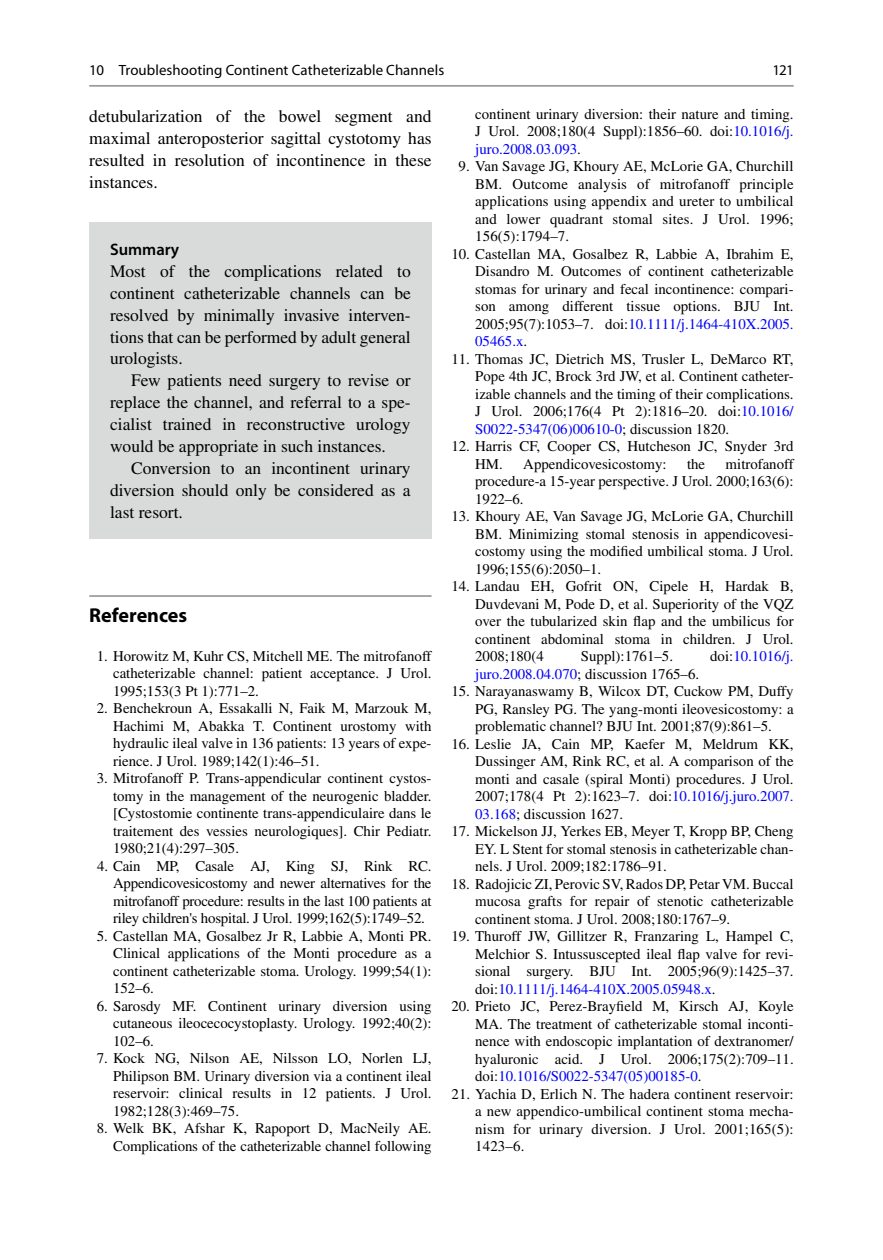
<style>
.page{position:relative;width:883px;height:1260px;background:#fff}
.page>*{position:absolute;margin:0;border:0;box-sizing:border-box;transform-origin:0 0}
.t1{font:700 20.12px "Lmmhky Myriad";color:#000}
.t2{font:17.5px/21.9px "Jbsbxc Times";color:#000;text-align:justify}
.t3{font:600 16.62px "Tkdmnb Myriad";color:#000}
.t4{font:14.88px/17.5px "Jbsbxc Times";color:#000;text-align:justify}
.t5{font:14.88px "Sfbbkm Myriad";letter-spacing:.005em;color:#000}
.t6{font:14.88px "Jbsbxc Times";color:#0000fa}
.s1{color:#0000fa}
.s2{color:#000}
</style>
<div class="page">
<hr style="left:89px;top:595px;width:343px;height:2px;background:#9c9c9c">
<div style="left:89px;top:222px;width:343px;height:316px;background:#d9dada"></div>
<hr style="left:89px;top:85px;width:705px;height:2px;background:#9c9c9c">
<p class="t5" style="left:89px;top:64px;width:356px">10 Troubleshooting Continent Catheterizable Channels</p>
<p class="t5" style="left:772px;top:64px;width:23px">121</p>
<p class="t2" style="left:89px;top:107px;width:344px">detubularization of the bowel segment and maximal anteroposterior sagittal cystotomy has resulted in resolution of incontinence in these instances.</p>
<p class="t3" style="left:110px;top:243px;width:70px">Summary</p>
<p class="t2" style="left:110px;top:262px;width:302px">Most of the complications related to continent catheterizable channels can be resolved by minimally invasive interven&shy;tions that can be performed by adult general urologists.</p>
<p class="t2" style="left:110px;top:371px;width:302px;text-indent:21px">Few patients need surgery to revise or replace the channel, and referral to a spe&shy;cialist trained in reconstructive urology would be appropriate in such instances.</p>
<p class="t2" style="left:110px;top:459px;width:302px;text-indent:21px">Conversion to an incontinent urinary diversion should only be considered as a last resort.</p>
<h1 class="t1" style="left:89px;top:607px;width:100px">References</h1>
<p class="t4" style="left:113px;top:649px;width:320px;text-indent:-16px">1. Horowitz M, Kuhr CS, Mitchell ME. The mitrofanoff catheterizable channel: patient acceptance. J Urol.<br>1995;153(3 Pt 1):771–2.</p>
<p class="t4" style="left:113px;top:701px;width:320px;text-indent:-16px">2. Benchekroun A, Essakalli N, Faik M, Marzouk M, Hachimi M, Abakka T. Continent urostomy with hydraulic ileal valve in 136 patients: 13 years of expe&shy;rience. J Urol. 1989;142(1):46–51.</p>
<p class="t4" style="left:113px;top:771px;width:320px;text-indent:-16px">3. Mitrofanoff P. Trans-appendicular continent cystos&shy;tomy in the management of the neurogenic bladder. [Cystostomie continente trans-appendiculaire dans le traitement des vessies neurologiques]. Chir Pediatr.<br>1980;21(4):297–305.</p>
<p class="t4" style="left:113px;top:859px;width:320px;text-indent:-16px">4. Cain MP, Casale AJ, King SJ, Rink RC.<br>Appendicovesicostomy and newer alternatives for the mitrofanoff procedure: results in the last 100 patients at riley children's hospital. J Urol. 1999;162(5):1749–52.</p>
<p class="t4" style="left:113px;top:929px;width:320px;text-indent:-16px">5. Castellan MA, Gosalbez Jr R, Labbie A, Monti PR.<br>Clinical applications of the Monti procedure as a continent catheterizable stoma. Urology. 1999;54(1):<br>152–6.</p>
<p class="t4" style="left:113px;top:999px;width:320px;text-indent:-16px">6. Sarosdy MF. Continent urinary diversion using cutaneous ileocecocystoplasty. Urology. 1992;40(2):<br>102–6.</p>
<p class="t4" style="left:113px;top:1051px;width:320px;text-indent:-16px">7. Kock NG, Nilson AE, Nilsson LO, Norlen LJ, Philipson BM. Urinary diversion via a continent ileal reservoir: clinical results in 12 patients. J Urol.<br>1982;128(3):469–75.</p>
<p class="t4" style="left:97px;top:1121px;width:336px;text-align:right">8. Welk BK, Afshar K, Rapoport D, MacNeily AE.<br>Complications of the catheterizable channel following</p>
<p class="t4" style="left:475px;top:106px;width:320px">continent urinary diversion: their nature and timing.<br>J Urol. 2008;180(4 Suppl):1856–60. doi:<span class="s1">10.1016/j. juro.2008.03.093</span>.</p>
<p class="t4" style="left:475px;top:159px;width:320px;text-indent:-17px">9. Van Savage JG, Khoury AE, McLorie GA, Churchill BM. Outcome analysis of mitrofanoff principle applications using appendix and ureter to umbilical and lower quadrant stomal sites. J Urol. 1996; 156(5):1794–7.</p>
<p class="t4" style="left:475px;top:246px;width:320px;text-indent:-24px">10. Castellan MA, Gosalbez R, Labbie A, Ibrahim E, Disandro M. Outcomes of continent catheterizable stomas for urinary and fecal incontinence: compari&shy;son among different tissue options. BJU Int.<br>2005;95(7):1053–7. doi:<span class="s1">10.1111/j.1464-410X.2005.<br>05465.x</span>.</p>
<p class="t4" style="left:475px;top:351px;width:320px;text-indent:-24px">11. Thomas JC, Dietrich MS, Trusler L, DeMarco RT, Pope 4th JC, Brock 3rd JW, et al. Continent catheter&shy;izable channels and the timing of their complications.<br>J Urol. 2006;176(4 Pt 2):1816–20. doi:<span class="s1">10.1016/ S0022-5347(06)00610-0</span>; discussion 1820.</p>
<p class="t4" style="left:475px;top:439px;width:320px;text-indent:-24px">12. Harris CF, Cooper CS, Hutcheson JC, Snyder 3rd<br>HM. Appendicovesicostomy:</p>
<p class="t4" style="left:475px;top:456px;width:320px;text-indent:250px">mitrofanoff procedure- a 15-year perspective. J Urol. 2000;163(6):<br>1922–6.</p>
<p class="t4" style="left:475px;top:509px;width:320px;text-indent:-24px">13. Khoury AE, Van Savage JG, McLorie GA, Churchill BM. Minimizing stomal stenosis in appendicovesi&shy;costomy using the modified umbilical stoma. J Urol.<br>1996;155(6):2050–1.</p>
<p class="t4" style="left:475px;top:579px;width:320px;text-indent:-24px">14. Landau EH, Gofrit ON, Cipele H, Hardak B, Duvdevani M, Pode D, et al. Superiority of the VQZ over the tubularized skin flap and the umbilicus for continent abdominal stoma in children. J Urol.<br>2008;180(4</p>
<p class="t4" style="left:687px;top:456px;width:20px">the</p>
<p class="t4" style="left:581px;top:649px;width:94px">Suppl):1761–5.</p>
<p class="t6" style="left:710px;top:651px;width:85px"><span class="s2">doi:</span>10.1016/j.</p>
<p class="t4" style="left:475px;top:666px;width:225px"><span class="s1">juro.2008.04.070</span>; discussion 1765–6.</p>
<p class="t4" style="left:475px;top:684px;width:320px;text-indent:-24px">15. Narayanaswamy B, Wilcox DT, Cuckow PM, Duffy PG, Ransley PG. The yang-monti ileovesicostomy: a problematic channel? BJU Int. 2001;87(9):861–5.</p>
<p class="t4" style="left:475px;top:736px;width:320px;text-indent:-24px">16. Leslie JA, Cain MP, Kaefer M, Meldrum KK, Dussinger AM, Rink RC, et al. A comparison of the monti and casale (spiral Monti) procedures. J Urol.<br>2007;178(4 Pt 2):1623–7. doi:<span class="s1">10.1016/j.juro.2007.<br>03.168</span>; discussion 1627.</p>
<p class="t4" style="left:475px;top:824px;width:320px;text-indent:-24px">17. Mickelson JJ, Yerkes EB, Meyer T, Kropp BP, Cheng EY. L Stent for stomal stenosis in catheterizable chan&shy;nels. J Urol. 2009;182:1786–91.</p>
<p class="t4" style="left:475px;top:876px;width:320px;text-indent:-24px">18. Radojicic ZI, Perovic SV, Rados DP, Petar VM. Buccal mucosa grafts for repair of stenotic catheterizable continent stoma. J Urol. 2008;180:1767–9.</p>
<p class="t4" style="left:475px;top:929px;width:320px;text-indent:-24px">19. Thuroff JW, Gillitzer R, Franzaring L, Hampel C, Melchior S. Intussuscepted ileal flap valve for revi&shy;sional surgery. BJU Int. 2005;96(9):1425–37. doi:<span class="s1">10.1111/j.1464-410X.2005.05948.x</span>.</p>
<p class="t4" style="left:475px;top:999px;width:320px;text-indent:-24px">20. Prieto JC, Perez-Brayfield M, Kirsch AJ, Koyle MA. The treatment of catheterizable stomal inconti&shy;nence with endoscopic implantation of dextranomer/ hyaluronic acid. J Urol. 2006;175(2):709–11. doi:<span class="s1">10.1016/S0022-5347(05)00185-0</span>.</p>
<p class="t4" style="left:475px;top:1086px;width:320px;text-indent:-24px">21. Yachia D, Erlich N. The hadera continent reservoir: a new appendico-umbilical continent stoma mecha&shy;nism for urinary diversion. J Urol. 2001;165(5):<br>1423–6.</p>
</div>
